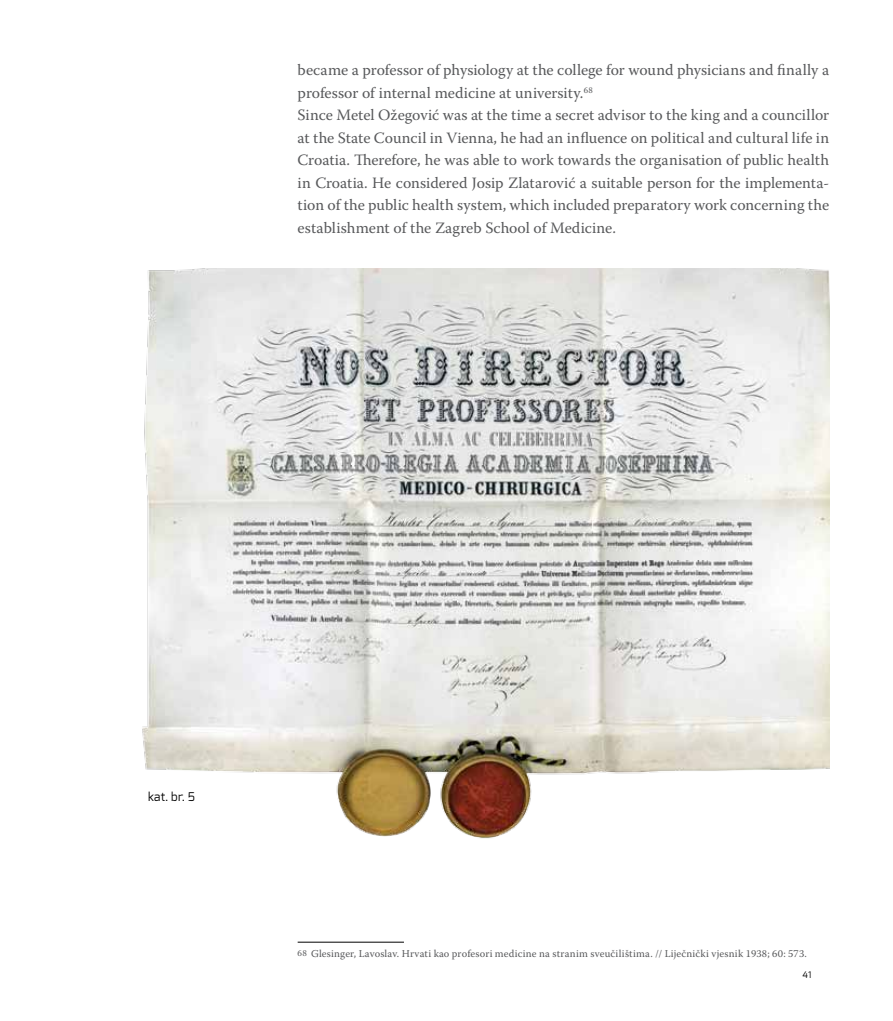
<style>
.page{position:relative;width:893px;height:1021px;background:#fff}
.page>*{position:absolute;margin:0;border:0;box-sizing:border-box;transform-origin:0 0}
.t1{font:15.75px/22.5px "Warnock Pro";color:#58595b}
.t2{font:12px "Exo";color:#000}
.t3{font:10.5px "Warnock Pro";letter-spacing:.02em;color:#58595b}
.t4{font:9px "Exo";color:#000}
.s1{font-size:9px}
</style>
<div class="page">
<hr style="left:298px;top:941px;width:106px;height:1px;background:#000">
<img style="left:142px;top:268px;width:687px;height:571px">
<p class="t1" style="left:298px;top:59px;width:533px">became a professor of physiology at the college for wound physicians and finally a professor of internal medicine at university.<sup>68<br></sup>Since Metel Ožegović was at the time a secret advisor to the king and a councillor at the State Council in Vienna, he had an influence on political and cultural life in Croatia. Therefore, he was able to work towards the organisation of public health in Croatia. He considered Josip Zlatarović a suitable person for the implementa&shy;tion of the public health system, which included preparatory work concerning the establishment of the Zagreb School of Medicine.</p>
<p class="t2" style="left:148px;top:789px;width:49px">kat. br. 5</p>
<p class="t3" style="left:298px;top:947px;width:511px"><span class="s1">68</span> Glesinger, Lavoslav. Hrvati kao profesori medicine na stranim sveučilištima. // Liječnički vjesnik 1938; 60: 573.</p>
<p class="t4" style="left:803px;top:969px;width:10px">41</p>
</div>
